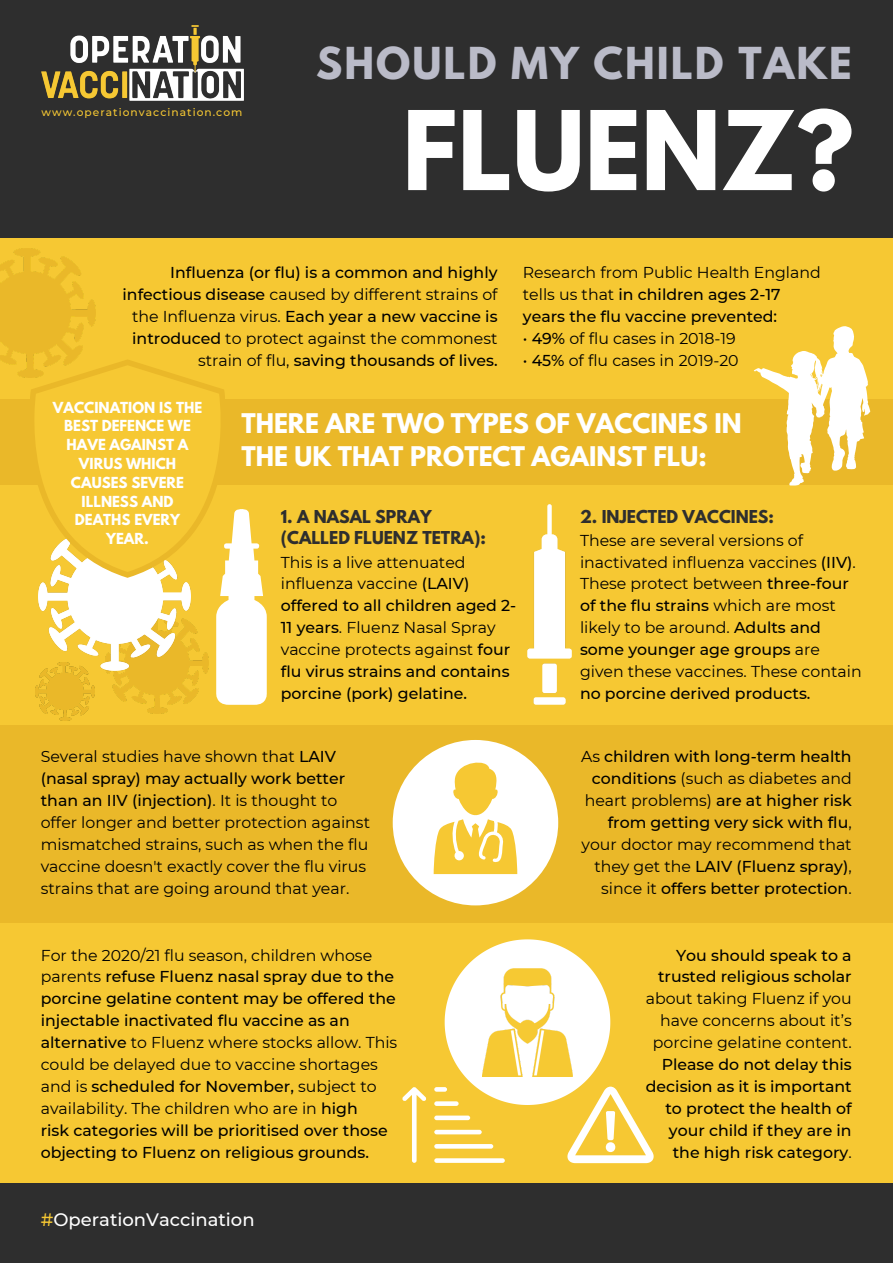
<style>
.page{position:relative;width:893px;height:1263px;background:#fff}
.page>*{position:absolute;margin:0;border:0;box-sizing:border-box;transform-origin:0 0}
.t1{font:700 97.12px "League Spartan";color:#fff}
.t2{font:700 39px "League Spartan";letter-spacing:.05em;color:#babbc8}
.t3{font:700 24px/33.2px "League Spartan";color:#fff}
.t4{font:500 18px "Montserrat";color:#fff}
.t5{font:500 15.75px/22px "Montserrat";color:#000;text-align:right}
.t6{font:15.75px/22px "Montserrat";color:#000}
.t7{font:700 15.75px/22px "League Spartan";color:#2e2e2e}
.t8{font:700 13.5px/18.8px "League Spartan";color:#fff;text-align:center}
.t9{font:500 10.65px "Montserrat";letter-spacing:.1em;color:#f6c833}
.s1{font-weight:400}
.s2{font-weight:500}
.s3{color:#f6c833}
</style>
<div class="page">
<div style="left:0;top:0;width:893px;height:254px;background:#2e2e2e"></div>
<div style="left:0;top:399px;width:893px;height:86px;background:#eab829"></div>
<div style="left:0;top:239px;width:893px;height:160px;background:#f6c833"></div>
<div style="left:0;top:485px;width:893px;height:254px;background:#f6c833"></div>
<div style="left:0;top:725px;width:893px;height:205px;background:#eab829"></div>
<div style="left:0;top:923px;width:893px;height:275px;background:#f6c833"></div>
<div style="left:0;top:1184px;width:893px;height:79px;background:#2e2e2e"></div>
<img style="left:527px;top:504px;width:44px;height:200px">
<img style="left:147px;top:705px;width:21px;height:8px">
<img style="left:39px;top:705px;width:50px;height:15px">
<svg style="left:753px;top:326px;width:117px;height:160px"></svg>
<div style="left:393px;top:740px;width:165px;height:165px;background:#fff;border-radius:50%"></div>
<svg style="left:434px;top:762px;width:83px;height:112px"></svg>
<svg style="left:403px;top:1087px;width:23px;height:76px"></svg>
<div style="left:434px;top:1087px;width:13px;height:5px;background:#fff;border-radius:2px"></div>
<div style="left:434px;top:1101px;width:24px;height:5px;background:#fff;border-radius:2px"></div>
<div style="left:434px;top:1115px;width:36px;height:5px;background:#fff;border-radius:2px"></div>
<hr style="left:434px;top:1130px;width:48px;height:4px;background:#fff;border-radius:2px">
<hr style="left:434px;top:1144px;width:59px;height:4px;background:#fff;border-radius:2px">
<div style="left:434px;top:1158px;width:71px;height:5px;background:#fff;border-radius:2px"></div>
<svg style="left:30px;top:359px;width:237px;height:346px"></svg>
<img style="left:41px;top:26px;width:203px;height:74px">
<svg style="left:445px;top:939px;width:209px;height:224px"></svg>
<img style="left:482px;top:968px;width:91px;height:108px">
<p class="t9" style="left:41px;top:106px;width:202px">www.operationvaccination.com</p>
<h2 class="t2" style="left:316px;top:44px;width:537px">SHOULD MY CHILD TAKE</h2>
<h1 class="t1" style="left:402px;top:103px;width:453px">FLUENZ?</h1>
<p class="t5" style="left:123px;top:262px;width:376px">Influenza (or flu) is a common and highly infectious disease <span class="s1">caused by different strains of the Influenza virus.</span> Each year a new vaccine is introduced <span class="s1">to protect against the commonest strain of flu,</span> saving thousands of lives.</p>
<p class="t8" style="left:53px;top:400px;width:151px">VACCINATION IS THE<br>BEST DEFENCE WE<br>HAVE AGAINST A<br>VIRUS WHICH<br>CAUSES SEVERE<br>ILLNESS AND<br>DEATHS EVERY<br>YEAR.</p>
<p class="t5" style="left:523px;top:262px;width:299px;text-align:left"><span class="s1">Research from Public Health England tells us that</span> in children ages 2-17 years the flu vaccine prevented:</p>
<p class="t6" style="left:523px;top:327px;width:214px">• <span class="s2">49%</span> of flu cases in 2018-19</p>
<p class="t6" style="left:523px;top:349px;width:217px">• <span class="s2">45%</span> of flu cases in 2019-20</p>
<h3 class="t3" style="left:241px;top:410px;width:502px">THERE ARE TWO TYPES OF VACCINES IN<br>THE UK THAT PROTECT AGAINST FLU:</h3>
<p class="t7" style="left:281px;top:507px;width:206px">1. A NASAL SPRAY (CALLED FLUENZ TETRA):</p>
<p class="t5" style="left:281px;top:551px;width:237px;text-align:left"><span class="s1">This is a live attenuated influenza vaccine</span> (LAIV) offered to all children aged 2-<br>11 years<span class="s1">. Fluenz Nasal Spray vaccine protects against</span> four flu virus strains and contains porcine (pork) gelatine.</p>
<p class="t7" style="left:580px;top:507px;width:195px">2. INJECTED VACCINES:</p>
<p class="t6" style="left:580px;top:529px;width:283px">These are several versions of inactivated influenza vaccines <span class="s2">(IIV)</span>.<br>These protect between <span class="s2">three-four of the flu strains</span> which are most likely to be around. <span class="s2">Adults and some younger age groups</span> are given these vaccines. These contain</p>
<p class="t5" style="left:580px;top:682px;width:232px">no porcine derived products.</p>
<p class="t6" style="left:41px;top:745px;width:331px">Several studies have shown that <span class="s2">LAIV (nasal spray) may actually work better than an IIV (injection)</span>. It is thought to offer longer and better protection against mismatched strains, such as when the flu vaccine doesn't exactly cover the flu virus strains that are going around that year.</p>
<p class="t5" style="left:41px;top:944px;width:358px;text-align:left"><span class="s1">For the 2020/21 flu season, children whose parents</span> refuse Fluenz nasal spray due to the porcine gelatine content may be offered the injectable inactivated flu vaccine as an alternative <span class="s1">to Fluenz where stocks allow. This could be delayed due to vaccine shortages and is</span> scheduled for November, <span class="s1">subject to availability. The children who are in</span> high<br>risk categories will be prioritised over those objecting to Fluenz on religious grounds.</p>
<p class="t4" style="left:41px;top:1208px;width:215px"><span class="s3">#</span>OperationVaccination</p>
<p class="t5" style="left:581px;top:745px;width:272px"><span class="s1">As</span> children with long-term health conditions <span class="s1">(such as diabetes and heart problems)</span> are at higher risk from getting very sick with flu<span class="s1">, your doctor may recommend that they get the</span> LAIV (Fluenz spray)<span class="s1">, since it</span> offers better protection<span class="s1">.</span></p>
<p class="t5" style="left:658px;top:944px;width:195px">You should speak to a trusted religious scholar</p>
<p class="t6" style="left:646px;top:988px;width:207px;text-align:right">about taking Fluenz if you have concerns about it’s porcine gelatine content.</p>
<p class="t5" style="left:646px;top:1053px;width:207px">Please do not delay this decision as it is important to protect the health of your child if they are in the high risk category<span class="s1">.</span></p>
</div>
